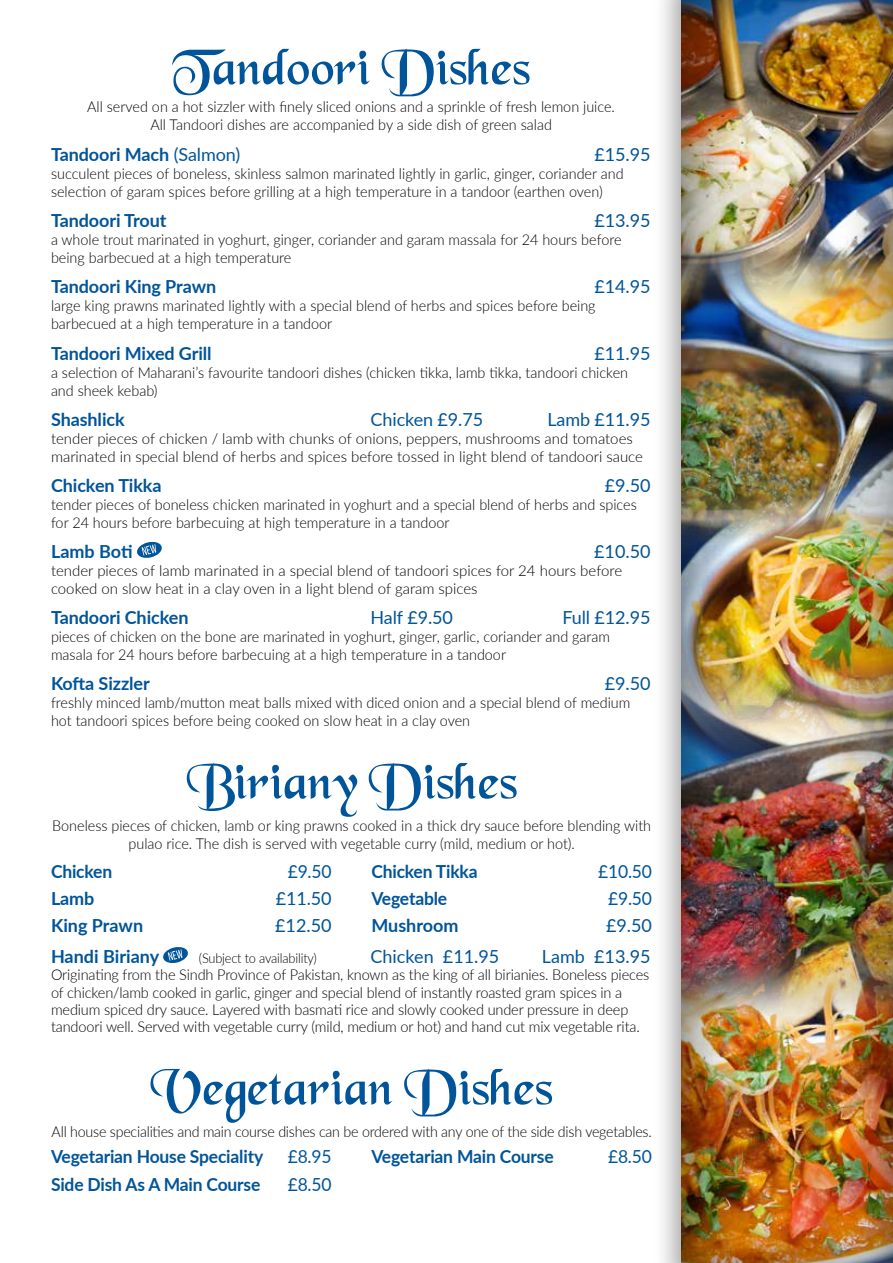
<style>
.page{position:relative;width:893px;height:1263px;background:#fff}
.page>*{position:absolute;margin:0;border:0;box-sizing:border-box;transform-origin:0 0}
.t1{font:54px "Black Chancery";color:#00549a}
.t2{font:700 18px "Lato";letter-spacing:-.01em;color:#00549a}
.t3{font:18px "Lato";letter-spacing:-.005em;color:#00549a}
.t4{font:300 15px/18px "Lato";color:#000;scale:.96 1}
.t5{font:300 15px/17.2px "Lato";color:#000}
.t6{font:300 15px "Lato";color:#000;scale:.95 1}
.t7{font:300 13.5px "Lato";letter-spacing:-.015em;color:#000;scale:.95 1}
.s1{font-weight:400}
</style>
<div class="page">
<svg style="left:137px;top:542px;width:25px;height:16px"></svg>
<svg style="left:163px;top:947px;width:25px;height:16px"></svg>
<div style="left:652px;top:0;width:241px;height:1263px;background:#000;opacity:.35"></div>
<div style="left:682px;top:454px;width:211px;height:329px;background:#000;opacity:.75"></div>
<div style="left:682px;top:662px;width:211px;height:398px;background:#000;opacity:.75"></div>
<div style="left:682px;top:963px;width:211px;height:300px;background:#000;opacity:.75"></div>
<div style="left:682px;top:0;width:211px;height:304px;background:#000;opacity:.75"></div>
<div style="left:682px;top:247px;width:211px;height:298px;background:#000;opacity:.75"></div>
<h1 class="t1" style="left:172px;top:49px;width:360px">Tandoori Dishes</h1>
<p class="t4" style="left:87px;top:97px;width:551px;text-align:center">All served on a hot sizzler with finely sliced onions and a sprinkle of fresh lemon juice.<br>All Tandoori dishes are accompanied by a side dish of green salad</p>
<p class="t2" style="left:51px;top:141px;width:191px">Tandoori Mach <span class="s1">(Salmon)</span></p>
<p class="t3" style="left:595px;top:142px;width:57px">£15.95</p>
<p class="t4" style="left:51px;top:164px;width:598px">succulent pieces of boneless, skinless salmon marinated lightly in garlic, ginger, coriander and selection of garam spices before grilling at a high temperature in a tandoor (earthen oven)</p>
<p class="t2" style="left:51px;top:207px;width:117px">Tandoori Trout</p>
<p class="t3" style="left:595px;top:208px;width:57px">£13.95</p>
<p class="t4" style="left:51px;top:230px;width:596px">a whole trout marinated in yoghurt, ginger, coriander and garam massala for 24 hours before being barbecued at a high temperature</p>
<p class="t2" style="left:51px;top:274px;width:167px">Tandoori King Prawn</p>
<p class="t3" style="left:595px;top:274px;width:57px">£14.95</p>
<p class="t4" style="left:51px;top:296px;width:569px">large king prawns marinated lightly with a special blend of herbs and spices before being barbecued at a high temperature in a tandoor</p>
<p class="t2" style="left:51px;top:340px;width:162px">Tandoori Mixed Grill</p>
<p class="t3" style="left:595px;top:340px;width:57px">£11.95</p>
<p class="t4" style="left:51px;top:363px;width:603px">a selection of Maharani’s favourite tandoori dishes (chicken tikka, lamb tikka, tandoori chicken and sheek kebab)</p>
<p class="t2" style="left:51px;top:406px;width:75px">Shashlick</p>
<p class="t3" style="left:371px;top:406px;width:114px">Chicken £9.75</p>
<p class="t3" style="left:547px;top:406px;width:105px">Lamb £11.95</p>
<p class="t5" style="left:51px;top:429px;width:593px;line-height:18px">tender pieces of chicken / lamb with chunks of onions, peppers, mushrooms and tomatoes marinated in special blend of herbs and spices before tossed in light blend of tandoori sauce</p>
<p class="t2" style="left:51px;top:472px;width:112px">Chicken Tikka</p>
<p class="t3" style="left:605px;top:472px;width:47px">£9.50</p>
<p class="t4" style="left:51px;top:495px;width:612px">tender pieces of boneless chicken marinated in yoghurt and a special blend of herbs and spices for 24 hours before barbecuing at high temperature in a tandoor</p>
<p class="t2" style="left:51px;top:538px;width:83px">Lamb Boti</p>
<p class="t3" style="left:594px;top:538px;width:58px">£10.50</p>
<p class="t5" style="left:51px;top:561px;width:573px;line-height:18px">tender pieces of lamb marinated in a special blend of tandoori spices for 24 hours before cooked on slow heat in a clay oven in a light blend of garam spices</p>
<p class="t2" style="left:51px;top:604px;width:139px">Tandoori Chicken</p>
<p class="t3" style="left:371px;top:604px;width:84px">Half £9.50</p>
<p class="t3" style="left:562px;top:604px;width:90px">Full £12.95</p>
<p class="t4" style="left:51px;top:627px;width:584px">pieces of chicken on the bone are marinated in yoghurt, ginger, garlic, coriander and garam masala for 24 hours before barbecuing at a high temperature in a tandoor</p>
<p class="t2" style="left:51px;top:670px;width:100px">Kofta Sizzler</p>
<p class="t3" style="left:605px;top:671px;width:47px">£9.50</p>
<p class="t4" style="left:51px;top:693px;width:605px">freshly minced lamb/mutton meat balls mixed with diced onion and a special blend of medium hot tandoori spices before being cooked on slow heat in a clay oven</p>
<h1 class="t1" style="left:187px;top:763px;width:333px">Biriany Dishes</h1>
<p class="t4" style="left:52px;top:816px;width:625px;text-align:center">Boneless pieces of chicken, lamb or king prawns cooked in a thick dry sauce before blending with pulao rice. The dish is served with vegetable curry (mild, medium or hot).</p>
<p class="t2" style="left:51px;top:858px;width:63px">Chicken</p>
<p class="t3" style="left:288px;top:859px;width:45px">£9.50</p>
<p class="t2" style="left:51px;top:885px;width:45px">Lamb</p>
<p class="t3" style="left:276px;top:886px;width:57px">£11.50</p>
<p class="t2" style="left:51px;top:913px;width:94px">King Prawn</p>
<p class="t3" style="left:275px;top:913px;width:58px">£12.50</p>
<p class="t2" style="left:371px;top:858px;width:108px">Chicken Tikka</p>
<p class="t3" style="left:598px;top:859px;width:55px">£10.50</p>
<p class="t2" style="left:371px;top:885px;width:77px">Vegetable</p>
<p class="t3" style="left:608px;top:886px;width:45px">£9.50</p>
<p class="t2" style="left:371px;top:913px;width:89px">Mushroom</p>
<p class="t3" style="left:606px;top:913px;width:48px">£9.50</p>
<p class="t2" style="left:51px;top:943px;width:110px">Handi Biriany</p>
<p class="t7" style="left:199px;top:949px;width:126px">(Subject to availability)</p>
<p class="t3" style="left:371px;top:943px;width:130px">Chicken £11.95</p>
<p class="t3" style="left:542px;top:943px;width:110px">Lamb £13.95</p>
<p class="t5" style="left:51px;top:966px;width:600px">Originating from the Sindh Province of Pakistan, known as the king of all birianies. Boneless pieces of chicken/lamb cooked in garlic, ginger and special blend of instantly roasted gram spices in a medium spiced dry sauce. Layered with basmati rice and slowly cooked under pressure in deep tandoori well. Served with vegetable curry (mild, medium or hot) and hand cut mix vegetable rita.</p>
<h1 class="t1" style="left:150px;top:1069px;width:404px">Vegetarian Dishes</h1>
<p class="t6" style="left:52px;top:1121px;width:633px">All house specialities and main course dishes can be ordered with any one of the side dish vegetables.</p>
<p class="t2" style="left:51px;top:1143px;width:214px">Vegetarian House Speciality</p>
<p class="t3" style="left:288px;top:1143px;width:45px">£8.95</p>
<p class="t2" style="left:51px;top:1171px;width:211px">Side Dish As A Main Course</p>
<p class="t3" style="left:288px;top:1171px;width:45px">£8.50</p>
<p class="t2" style="left:371px;top:1143px;width:184px">Vegetarian Main Course</p>
<p class="t3" style="left:608px;top:1143px;width:45px">£8.50</p>
</div>
